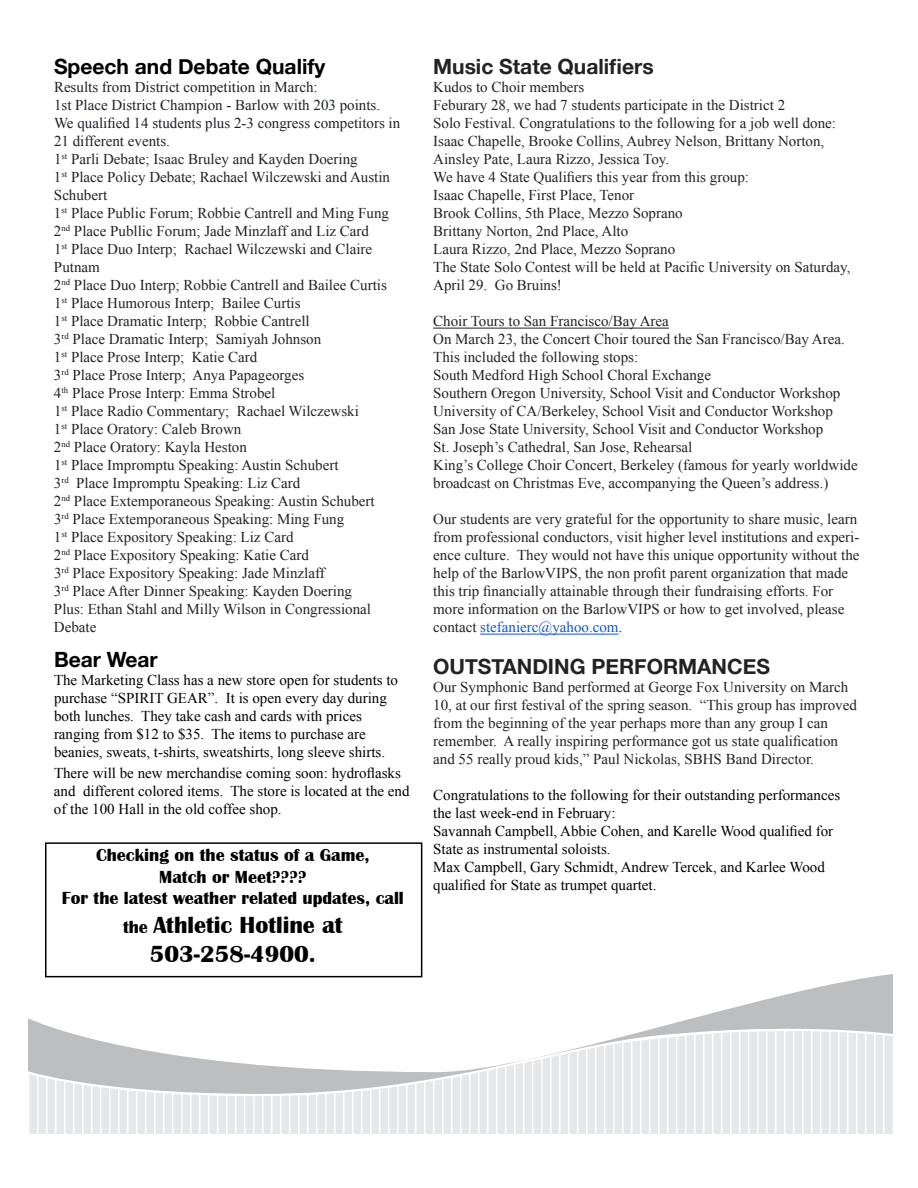
<style>
.page{position:relative;width:918px;height:1188px;background:#fff}
.page>*{position:absolute;margin:0;border:0;box-sizing:border-box;transform-origin:0 0}
.t1{font:700 24px/28.8px "Britannic";color:#000;text-align:center}
.t2{font:700 21px "Helvetica Neue";color:#222}
.t3{font:700 21px "Helvetica Neue";color:#000}
.t4{font:700 18px/21.6px "Britannic";color:#000;text-align:center}
.t5{font:15px/18px "Times New Roman";color:#222}
.t6{font:15px/18px "Times New Roman";color:#000}
.s1{color:#1d2129}
.s2{font-size:18px}
.s3{color:#15c}
</style>
<div class="page">
<svg style="left:29px;top:1097px;width:863px;height:37px"></svg>
<svg style="left:28px;top:969px;width:864px;height:128px"></svg>
<hr style="left:433px;top:328px;width:236px;height:1px;background:#222">
<hr style="left:480px;top:634px;width:139px;height:1px;background:#15c">
<div style="left:45px;top:842px;width:377px;height:135px;border:2px solid #000"></div>
<h2 class="t3" style="left:54px;top:51px;width:273px">Speech and Debate Qualify</h2>
<p class="t5" style="left:54px;top:78px;width:348px"><span class="s1">Results from District competition in March:<br>1st Place District Champion - Barlow with 203 points.<br>We qualified 14 students plus 2-3 congress competitors in 21 different events.<br></span>1<sup>st</sup> Parli Debate; Isaac Bruley and Kayden Doering<br>1<sup>st</sup> Place Policy Debate; Rachael Wilczewski and Austin Schubert<br>1<sup>st</sup> Place Public Forum; Robbie Cantrell and Ming Fung 2<sup>nd</sup> Place Publlic Forum; Jade Minzlaff and Liz Card<br>1<sup>st</sup> Place Duo Interp; Rachael Wilczewski and Claire Putnam<br>2<sup>nd</sup> Place Duo Interp; Robbie Cantrell and Bailee Curtis 1<sup>st</sup> Place Humorous Interp; Bailee Curtis<br>1<sup>st</sup> Place Dramatic Interp; Robbie Cantrell<br>3<sup>rd</sup> Place Dramatic Interp; Samiyah Johnson<br>1<sup>st</sup> Place Prose Interp; Katie Card<br>3<sup>rd</sup> Place Prose Interp; Anya Papageorges<br>4<sup>th</sup> Place Prose Interp: Emma Strobel<br>1<sup>st</sup> Place Radio Commentary; Rachael Wilczewski<br>1<sup>st</sup> Place Oratory: Caleb Brown<br>2<sup>nd</sup> Place Oratory: Kayla Heston<br>1<sup>st</sup> Place Impromptu Speaking: Austin Schubert<br>3<sup>rd</sup> Place Impromptu Speaking: Liz Card<br>2<sup>nd</sup> Place Extemporaneous Speaking: Austin Schubert<br>3<sup>rd</sup> Place Extemporaneous Speaking: Ming Fung<br>1<sup>st</sup> Place Expository Speaking: Liz Card<br>2<sup>nd</sup> Place Expository Speaking: Katie Card<br>3<sup>rd</sup> Place Expository Speaking: Jade Minzlaff<br>3<sup>rd</sup> Place After Dinner Speaking: Kayden Doering<br>Plus: Ethan Stahl and Milly Wilson in Congressional Debate</p>
<h2 class="t3" style="left:54px;top:643px;width:105px">Bear Wear</h2>
<p class="t6" style="left:54px;top:670px;width:346px">The Marketing Class has a new store open for students to purchase “SPIRIT GEAR”. It is open every day during both lunches. They take cash and cards with prices ranging from $12 to $35. The items to purchase are beanies, sweats, t-shirts, sweatshirts, long sleeve shirts.</p>
<p class="t6" style="left:54px;top:764px;width:357px">There will be new merchandise coming soon: hydroflasks and different colored items. The store is located at the end of the 100 Hall in the old coffee shop.</p>
<p class="t4" style="left:62px;top:845px;width:344px">Checking on the status of a Game,<br>Match or Meet????<br>For the latest weather related updates, call</p>
<h1 class="t1" style="left:123px;top:911px;width:221px"><span class="s2">the</span> Athletic Hotline at<br>503-258-4900.</h1>
<h2 class="t2" style="left:433px;top:51px;width:222px">Music State Qualifiers</h2>
<p class="t5" style="left:433px;top:78px;width:419px">Kudos to Choir members<br>Feburary 28, we had 7 students participate in the District 2<br>Solo Festival. Congratulations to the following for a job well done:<br>Isaac Chapelle, Brooke Collins, Aubrey Nelson, Brittany Norton, Ainsley Pate, Laura Rizzo, Jessica Toy.<br>We have 4 State Qualifiers this year from this group:<br>Isaac Chapelle, First Place, Tenor<br>Brook Collins, 5th Place, Mezzo Soprano<br>Brittany Norton, 2nd Place, Alto<br>Laura Rizzo, 2nd Place, Mezzo Soprano<br>The State Solo Contest will be held at Pacific University on Saturday, April 29. Go Bruins!</p>
<p class="t5" style="left:433px;top:312px;width:426px">Choir Tours to San Francisco/Bay Area<br>On March 23, the Concert Choir toured the San Francisco/Bay Area.<br>This included the following stops:<br>South Medford High School Choral Exchange<br>Southern Oregon University, School Visit and Conductor Workshop University of CA/Berkeley, School Visit and Conductor Workshop San Jose State University, School Visit and Conductor Workshop<br>St. Joseph’s Cathedral, San Jose, Rehearsal<br>King’s College Choir Concert, Berkeley (famous for yearly worldwide broadcast on Christmas Eve, accompanying the Queen’s address.)</p>
<p class="t5" style="left:433px;top:510px;width:428px">Our students are very grateful for the opportunity to share music, learn from professional conductors, visit higher level institutions and experi&shy;ence culture. They would not have this unique opportunity without the help of the BarlowVIPS, the non profit parent organization that made this trip financially attainable through their fundraising efforts. For more information on the BarlowVIPS or how to get involved, please contact <span class="s3">stefanierc@yahoo.com</span>.</p>
<h2 class="t2" style="left:433px;top:650px;width:338px">OUTSTANDING PERFORMANCES</h2>
<p class="t5" style="left:433px;top:678px;width:425px">Our Symphonic Band performed at George Fox University on March 10, at our first festival of the spring season. “This group has improved from the beginning of the year perhaps more than any group I can remember. A really inspiring performance got us state qualification and 55 really proud kids,” Paul Nickolas, SBHS Band Director.</p>
<p class="t6" style="left:433px;top:786px;width:409px">Congratulations to the following for their outstanding performances the last week-end in February:<br>Savannah Campbell, Abbie Cohen, and Karelle Wood qualified for State as instrumental soloists.<br>Max Campbell, Gary Schmidt, Andrew Tercek, and Karlee Wood qualified for State as trumpet quartet.</p>
</div>
